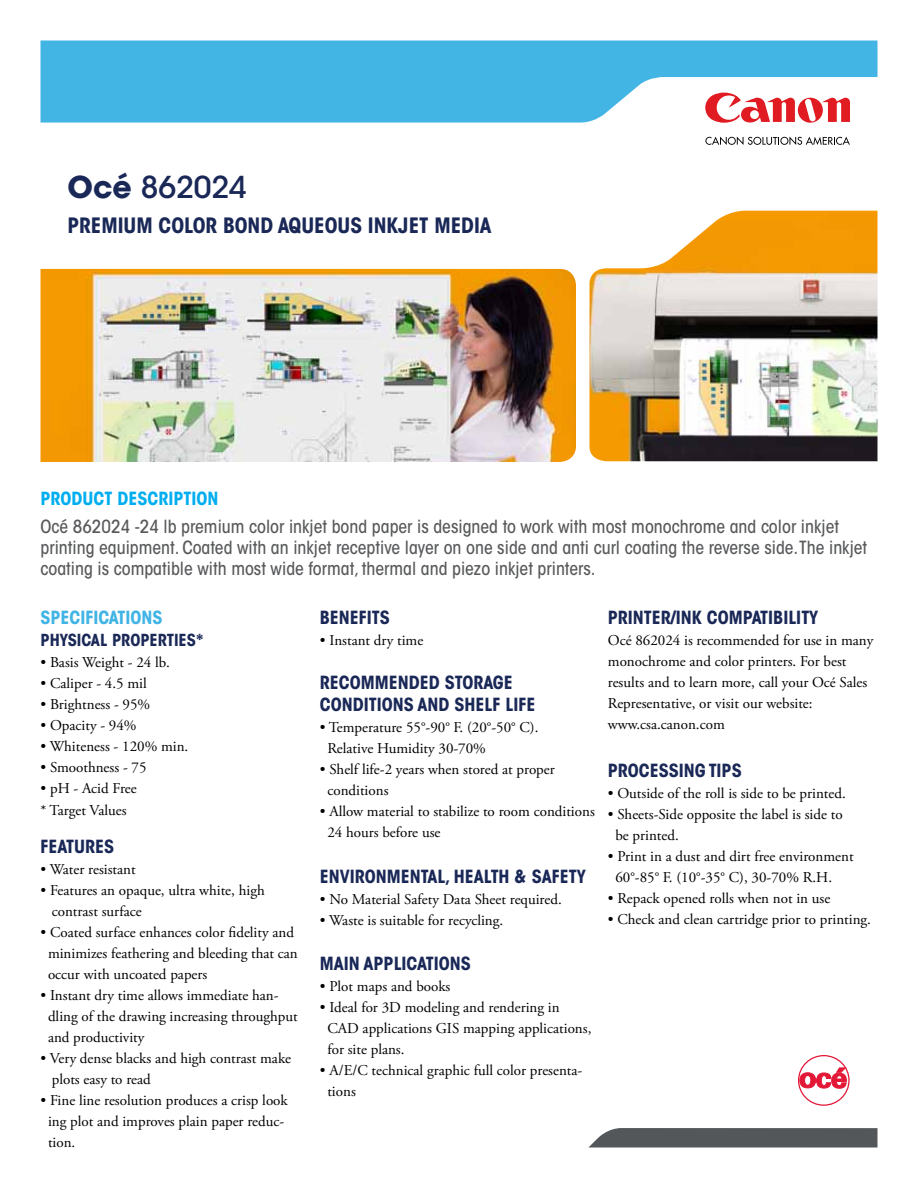
<style>
.page{position:relative;width:918px;height:1188px;background:#fff}
.page>*{position:absolute;margin:0;border:0;box-sizing:border-box;transform-origin:0 0}
.t1{font:500 30px "ITC Avant Garde Std";color:#1a2857}
.t2{font:700 condensed 21px "ITC Avant Garde Std";color:#1a2857}
.t3{font:500 condensed 18px/21px "ITC Avant Garde Std";color:#58595b}
.t4{font:700 condensed 18px/22.5px "ITC Avant Garde Std";color:#1a2857}
.t5{font:700 condensed 18px "ITC Avant Garde Std";color:#00aeef}
.t6{font:700 condensed 18px "ITC Avant Garde Std";color:#40b4e5}
.t7{font:700 condensed 16.5px "ITC Avant Garde Std";color:#1a2857}
.t8{font:15px/21px "Adobe Garamond Pro";color:#000}
.s1{font-weight:700}
</style>
<div class="page">
<svg style="left:40px;top:40px;width:838px;height:83px;background:#5abee7"></svg>
<svg style="left:705px;top:137px;width:145px;height:8px"></svg>
<svg style="left:705px;top:93px;width:145px;height:30px"></svg>
<svg style="left:588px;top:1128px;width:290px;height:20px;background:#5e6265"></svg>
<svg style="left:799px;top:1068px;width:49px;height:20px"></svg>
<div style="left:798px;top:1055px;width:52px;height:51px;border:1px solid #e31837;border-radius:50%"></div>
<img style="left:590px;top:211px;width:288px;height:250px">
<img style="left:40px;top:269px;width:536px;height:193px">
<h1 class="t1" style="left:68px;top:168px;width:181px"><span class="s1">Océ</span> 862024</h1>
<h2 class="t2" style="left:68px;top:212px;width:181px">PRE MIUM COLOR BOND</h2>
<h2 class="t2" style="left:278px;top:212px;width:214px">AQUEOUS INKJET MEDIA</h2>
<p class="t5" style="left:40px;top:487px;width:180px">PRODUCT DESCRIPTION</p>
<p class="t3" style="left:40px;top:516px;width:828px">Océ 862024 -24 lb premium color inkjet bond paper is designed to work with most monochrome and color inkjet printing equipment. Coated with an inkjet receptive layer on one side and anti curl coating the reverse side.The inkjet coating is compatible with most wide format, thermal and piezo inkjet printers.</p>
<p class="t6" style="left:40px;top:606px;width:87px">SPECIFICATIONS</p>
<p class="t7" style="left:40px;top:629px;width:164px">PHYSICAL PROPERTIES*</p>
<p class="t8" style="left:40px;top:652px;width:131px">• Basis Weight - 24 lb.</p>
<p class="t8" style="left:40px;top:673px;width:108px">• Caliper - 4.5 mil</p>
<p class="t8" style="left:40px;top:694px;width:111px">• Brightness - 95%</p>
<p class="t8" style="left:40px;top:715px;width:98px">• Opacity - 94%</p>
<p class="t8" style="left:40px;top:736px;width:149px">• Whiteness - 120% min.</p>
<p class="t8" style="left:40px;top:757px;width:108px">• Smoothness - 75</p>
<p class="t8" style="left:40px;top:777px;width:98px;line-height:22.5px">• pH - Acid Free * Target Values</p>
<p class="t4" style="left:40px;top:835px;width:75px">FEATURES</p>
<p class="t8" style="left:40px;top:859px;width:97px">• Water resistant</p>
<p class="t8" style="left:52px;top:880px;width:215px;text-indent:-11px">• Features an opaque, ultra white, high contrast surface</p>
<p class="t8" style="left:48px;top:922px;width:251px;text-indent:-8px">• Coated surface enhances color fidelity and minimizes feathering and bleeding that can occur with uncoated papers</p>
<p class="t8" style="left:48px;top:985px;width:251px;text-indent:-8px">• Instant dry time allows immediate han&shy;dling of the drawing increasing throughput and productivity</p>
<p class="t8" style="left:52px;top:1048px;width:241px;text-indent:-11px">• Very dense blacks and high contrast make plots easy to read</p>
<p class="t8" style="left:48px;top:1090px;width:241px;text-indent:-8px">• Fine line resolution produces a crisp look ing plot and improves plain paper reduc&shy;tion.</p>
<p class="t4" style="left:320px;top:606px;width:72px">BENEFITS</p>
<p class="t8" style="left:320px;top:631px;width:105px">• Instant dry time</p>
<p class="t4" style="left:320px;top:671px;width:217px">RECOMM ENDED STORAGE<br>CONDITIONS AND SHELF LIFE</p>
<p class="t8" style="left:327px;top:718px;width:213px;text-indent:-8px">• Temperature 55°-90° F. (20°-50° C).<br>Relative Humidity 30-70%</p>
<p class="t8" style="left:327px;top:760px;width:229px;text-indent:-8px">• Shelf life-2 years when stored at proper conditions</p>
<p class="t8" style="left:327px;top:802px;width:269px;text-indent:-8px">• Allow material to stabilize to room conditions<br>24 hours before use</p>
<p class="t4" style="left:320px;top:865px;width:267px">ENVIRONMENTAL, HEALTH &amp; SAFETY</p>
<p class="t8" style="left:320px;top:889px;width:243px">• No Material Safety Data Sheet required.</p>
<p class="t8" style="left:320px;top:910px;width:185px">• Waste is suitable for recycling.</p>
<p class="t4" style="left:320px;top:952px;width:152px">MAIN APPLICATIONS</p>
<p class="t8" style="left:320px;top:977px;width:132px">• Plot maps and books</p>
<p class="t8" style="left:327px;top:998px;width:266px;text-indent:-8px">• Ideal for 3D modeling and rendering in<br>CAD applications GIS mapping applications, for site plans.</p>
<p class="t8" style="left:327px;top:1061px;width:257px;text-indent:-8px">• A/E/C technical graphic full color presenta&shy;tions</p>
<p class="t4" style="left:608px;top:606px;width:212px">PRINTER/INK COMPATIBILITY</p>
<p class="t8" style="left:608px;top:631px;width:267px">Océ 862024 is recommended for use in many monochrome and color printers. For best results and to learn more, call your Océ Sales Representative, or visit our website: www.csa.canon.com</p>
<p class="t4" style="left:608px;top:759px;width:21px">PROCESSING</p>
<p class="t4" style="left:709px;top:759px;width:33px">TI PS</p>
<p class="t8" style="left:608px;top:784px;width:240px">• Outside of the roll is side to be printed.</p>
<p class="t8" style="left:615px;top:805px;width:229px;text-indent:-8px">• Sheets-Side opposite the label is side to be printed.</p>
<p class="t8" style="left:615px;top:847px;width:240px;text-indent:-8px">• Print in a dust and dirt free environment<br>60°-85° F. (10°-35° C), 30-70% R.H.</p>
<p class="t8" style="left:608px;top:889px;width:224px">• Repack opened rolls when not in use</p>
<p class="t8" style="left:608px;top:910px;width:265px">• Check and clean cartridge prior to printing.</p>
</div>
